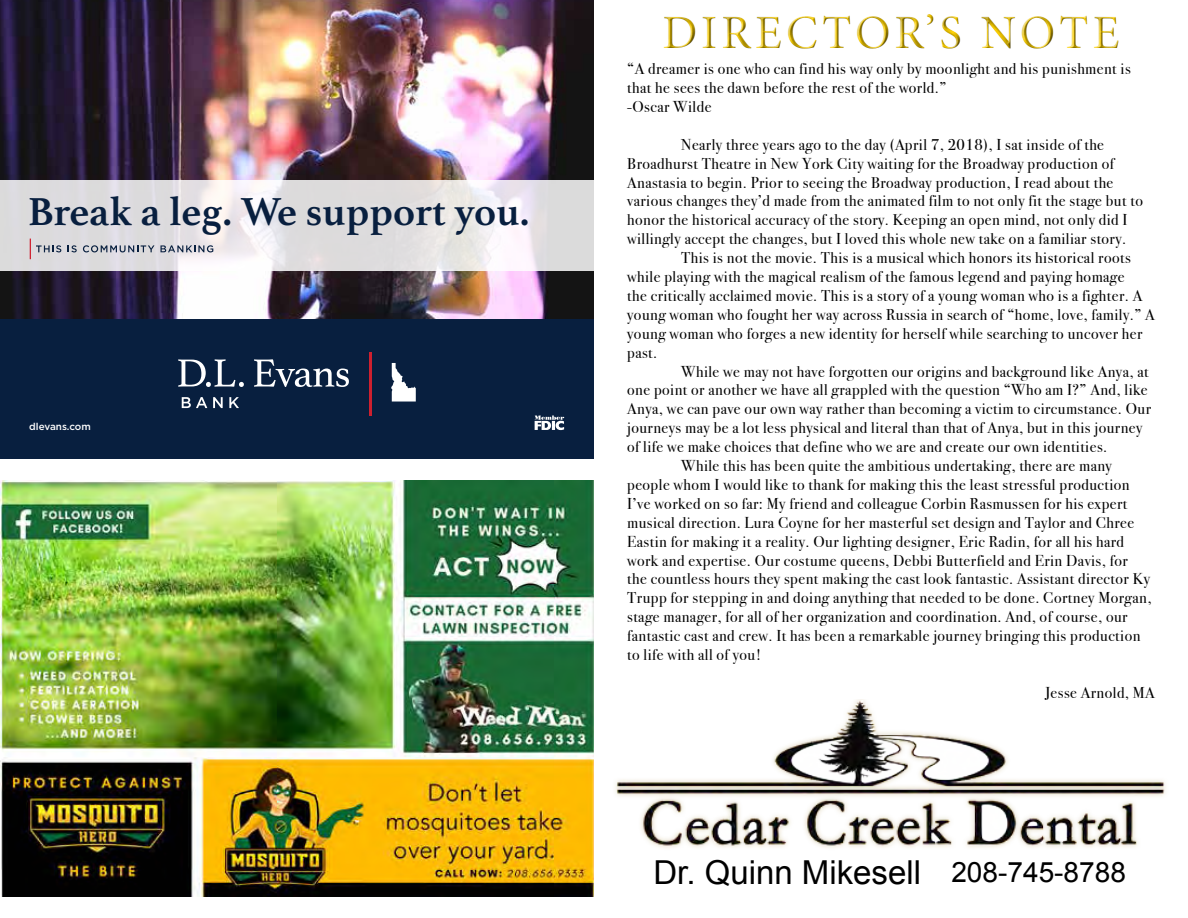
<style>
.page{position:relative;width:1188px;height:918px;background:#fff}
.page>*{position:absolute;margin:0;border:0;box-sizing:border-box;transform-origin:0 0}
.t1{font:48px "Minion Pro";letter-spacing:.075em;color:#fcd000}
.t2{font:700 41.25px "Athelas";color:#081f3f}
.t3{font:33px "Arial";color:#000}
.t4{font:28.05px "Arial";color:#000}
.t5{font:15.75px/18.9px "Bodoni Svty Two ITCTT";letter-spacing:.03em;color:#000}
.t6{font:500 9.9px "Gotham";color:#fff}
</style>
<div class="page">
<img style="left:615px;top:699px;width:551px;height:149px">
<img style="left:0;top:0;width:594px;height:319px">
<div style="left:0;top:319px;width:594px;height:140px;background:#081f3f"></div>
<svg style="left:0;top:181px;width:594px;height:90px;fill:#dedcdf"></svg>
<svg style="left:535px;top:415px;width:29px;height:15px"></svg>
<svg style="left:178px;top:359px;width:66px;height:28px"></svg>
<svg style="left:254px;top:359px;width:95px;height:28px"></svg>
<svg style="left:182px;top:397px;width:25px;height:11px"></svg>
<svg style="left:213px;top:397px;width:10px;height:11px"></svg>
<svg style="left:229px;top:397px;width:10px;height:11px"></svg>
<hr style="left:369px;top:352px;width:2px;height:63px;background:#ce202f">
<svg style="left:391px;top:363px;width:25px;height:39px"></svg>
<svg style="left:30px;top:239px;width:31px;height:20px"></svg>
<svg style="left:68px;top:245px;width:9px;height:7px"></svg>
<svg style="left:83px;top:245px;width:71px;height:7px"></svg>
<svg style="left:160px;top:245px;width:53px;height:7px"></svg>
<img style="left:0;top:481px;width:594px;height:415px">
<div style="left:656px;top:3px;width:475px;height:58px;background:#000;opacity:.75"></div>
<h2 class="t2" style="left:28px;top:188px;width:503px">Break a leg. We support you.</h2>
<p class="t6" style="left:29px;top:420px;width:63px">dlevans.com</p>
<h1 class="t1" style="left:662px;top:1px;width:459px">DIRECTOR’S NOTE</h1>
<p class="t5" style="left:627px;top:58px;width:505px">“A dreamer is one who can find his way only by moonlight and his punishment is that he sees the dawn before the rest of the world.”<br>-Oscar Wilde</p>
<p class="t5" style="left:627px;top:133px;width:517px;text-indent:54px">Nearly three years ago to the day (April 7, 2018), I sat inside of the Broadhurst Theatre in New York City waiting for the Broadway production of Anastasia to begin. Prior to seeing the Broadway production, I read about the various changes they’d made from the animated film to not only fit the stage but to honor the historical accuracy of the story. Keeping an open mind, not only did I willingly accept the changes, but I loved this whole new take on a familiar story.</p>
<p class="t5" style="left:627px;top:247px;width:529px;text-indent:54px">This is not the movie. This is a musical which honors its historical roots while playing with the magical realism of the famous legend and paying homage<br>the critically acclaimed movie. This is a story of a young woman who is a fighter. A young woman who fought her way across Russia in search of “home, love, family.” A young woman who forges a new identity for herself while searching to uncover her past.</p>
<p class="t5" style="left:681px;top:360px;width:469px">While we may not have forgotten our origins and background like Anya, at</p>
<p class="t5" style="left:627px;top:379px;width:522px">one point or another we have all grappled with the question “Who am I?” And, like</p>
<p class="t5" style="left:627px;top:398px;width:525px">Anya, we can pave our own way rather than becoming a victim to circumstance. Our</p>
<p class="t5" style="left:627px;top:417px;width:517px">journeys may be a lot less physical and literal than that of Anya, but in this journey</p>
<p class="t5" style="left:627px;top:436px;width:482px">of life we make choices that define who we are and create our own identities.</p>
<p class="t5" style="left:681px;top:455px;width:432px">While this has been quite the ambitious undertaking, there are many</p>
<p class="t5" style="left:627px;top:473px;width:504px">people whom I would like to thank for making this the least stressful production</p>
<p class="t5" style="left:627px;top:492px;width:502px">I’ve worked on so far: My friend and colleague Corbin Rasmussen for his expert</p>
<p class="t5" style="left:627px;top:511px;width:509px">musical direction. Lura Coyne for her masterful set design and Taylor and Chree</p>
<p class="t5" style="left:627px;top:530px;width:498px">Eastin for making it a reality. Our lighting designer, Eric Radin, for all his hard</p>
<p class="t5" style="left:627px;top:549px;width:502px">work and expertise. Our costume queens, Debbi Butterfield and Erin Davis, for</p>
<p class="t5" style="left:627px;top:568px;width:524px">the countless hours they spent making the cast look fantastic. Assistant director Ky</p>
<p class="t5" style="left:627px;top:587px;width:526px">Trupp for stepping in and doing anything that needed to be done. Cortney Morgan,</p>
<p class="t5" style="left:627px;top:606px;width:502px">stage manager, for all of her organization and coordination. And, of course, our</p>
<p class="t5" style="left:627px;top:625px;width:515px">fantastic cast and crew. It has been a remarkable journey bringing this production</p>
<p class="t5" style="left:627px;top:644px;width:136px">to life with all of you!</p>
<p class="t5" style="left:1045px;top:681px;width:111px">Jesse Arnold, MA</p>
<h3 class="t3" style="left:653px;top:851px;width:269px">Dr. Quinn Mikesell</h3>
<h3 class="t4" style="left:951px;top:854px;width:176px">208-745-8788</h3>
</div>
